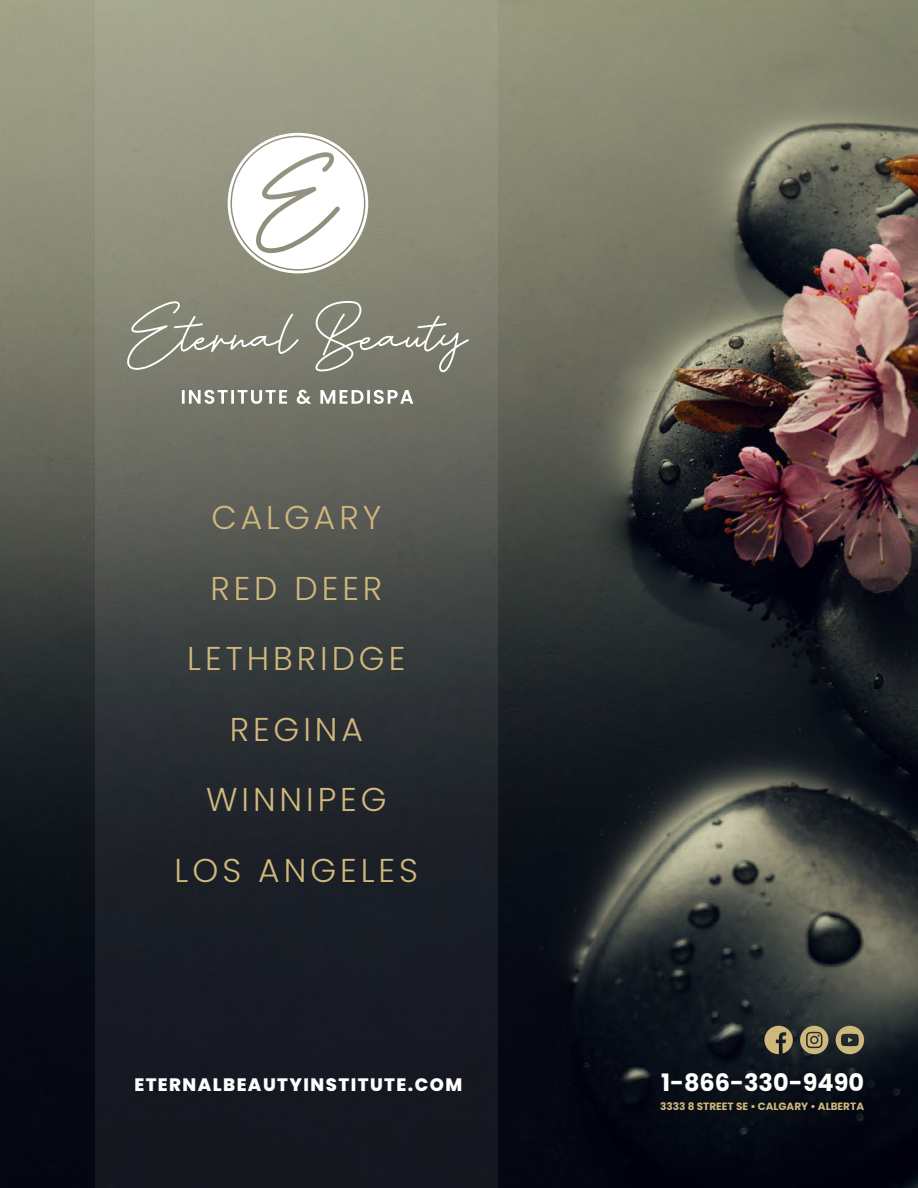
<style>
.page{position:relative;width:918px;height:1188px;background:#fff}
.page>*{position:absolute;margin:0;border:0;box-sizing:border-box;transform-origin:0 0}
.t1{font:300 33px/70.5px "Poppins";letter-spacing:.12em;color:#cfb87c;text-align:center}
.t2{font:700 24px "Poppins";color:#fff}
.t3{font:800 18px "Poppins";letter-spacing:.08em;color:#fff}
.t4{font:700 10.5px "Poppins";color:#cfb87c}
</style>
<div class="page">
<img style="left:0;top:0;width:918px;height:1188px">
<svg style="left:95px;top:0;width:403px;height:1188px;background:#494c49"></svg>
<svg style="left:127px;top:301px;width:342px;height:71px;background:#898a7c"></svg>
<svg style="left:182px;top:390px;width:231px;height:14px"></svg>
<svg style="left:228px;top:133px;width:140px;height:140px"></svg>
<svg style="left:800px;top:1026px;width:28px;height:28px"></svg>
<svg style="left:764px;top:1026px;width:29px;height:28px"></svg>
<svg style="left:836px;top:1026px;width:28px;height:28px"></svg>
<p class="t1" style="left:175px;top:483px;width:245px">CALGARY<br>RED DEER<br>LETHBRIDGE<br>REGINA<br>WINNIPEG<br>LOS ANGELES</p>
<p class="t3" style="left:134px;top:1075px;width:329px">ETERNALBEAUTYINSTITUTE.COM</p>
<p class="t2" style="left:661px;top:1069px;width:205px">1-866-330-9490</p>
<p class="t4" style="left:660px;top:1100px;width:206px">3333 8 STREET SE • CALGARY • ALBERTA</p>
</div>
